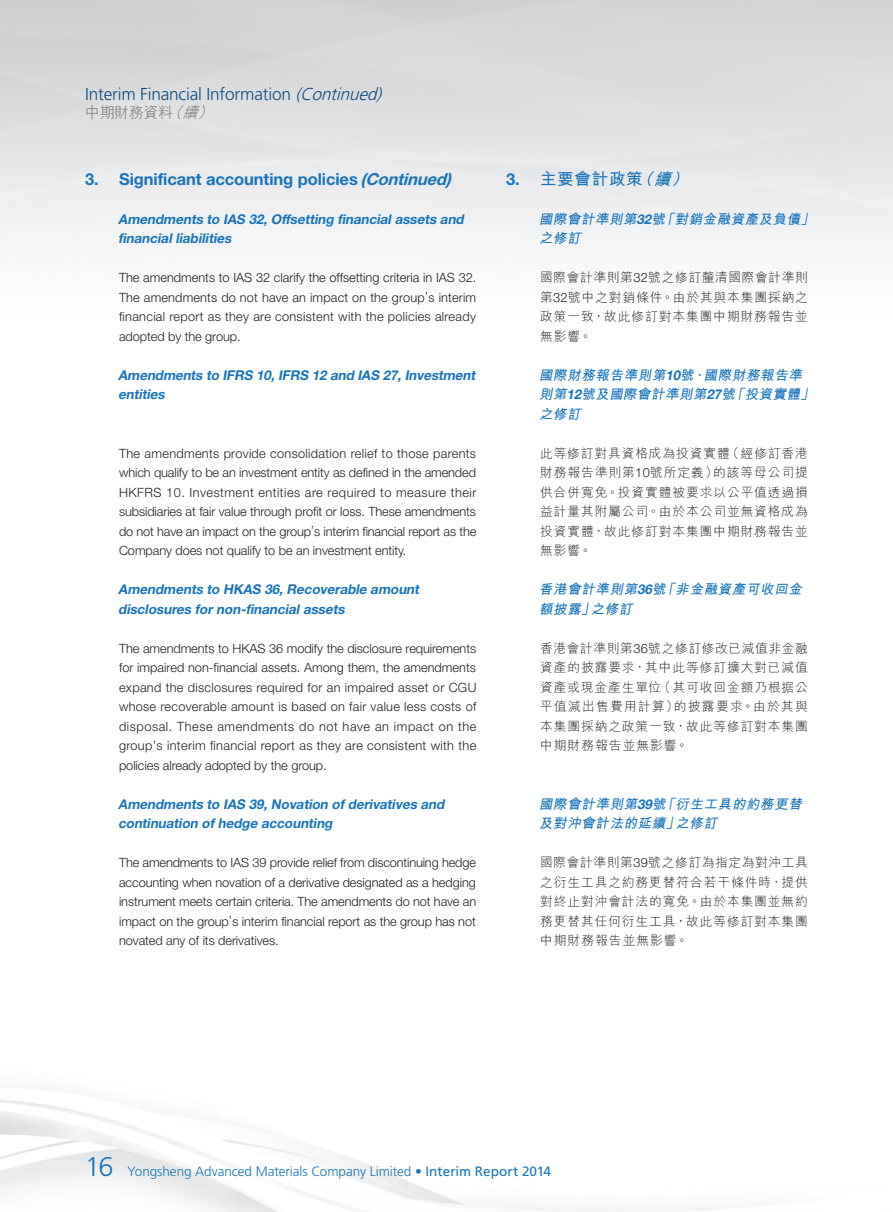
<style>
.page{position:relative;width:893px;height:1212px;background:#fff}
.page>*{position:absolute;margin:0;border:0;box-sizing:border-box;transform-origin:0 0}
.t1{font:300 17.25px "Frutiger LT Std";letter-spacing:-.01em;color:#104c80}
.Heading_2{font:700 16.5px "Helvetica Neue LT Std";letter-spacing:-.005em;color:#1974bb}
.C_Heading_2{font:700 16.5px "M Hei HK";letter-spacing:.045em;color:#1974bb}
.t2{font:300 15px "M Hei HK";letter-spacing:-.025em;color:#6c6d70}
.Heading_3{font:italic 700 13.5px/19.5px "Helvetica Neue LT Std";color:#1974bb}
.C_Heading_3{font:italic 700 13.5px/19.5px "M Hei HK";color:#1974bb}
.t3{font:300 13.5px "Frutiger LT Std";letter-spacing:-.005em;color:#1974bb}
.Body_Text{font:300 12.75px/19.5px "Helvetica Neue LT Std";letter-spacing:-.005em;color:#231f20;text-align:justify}
.C_Body_Text{font:300 12.75px/19.5px "M Hei HK";letter-spacing:.07em;color:#231f20;text-align:justify}
.s1{font-style:italic}
.s2{font-family:"Helvetica Neue LT Std"}
.s3{font-size:27px}
.s4{font-weight:400}
</style>
<div class="page">
<h1 class="t1" style="left:85px;top:84px;width:303px">Interim Financial Information <span class="s1">(Continued)</span></h1>
<p class="t2" style="left:85px;top:105px;width:133px">中期財務資料<span class="s1">（續）</span></p>
<p class="Heading_2" style="left:85px;top:169px;width:368px">3. Significant accounting policies <span class="s1">(Continued)</span></p>
<p class="Heading_3" style="left:118px;top:209px;width:350px">Amendments to IAS 32, Offsetting financial assets and financial liabilities</p>
<p class="Body_Text" style="left:119px;top:268px;width:359px">The amendments to IAS 32 clarify the offsetting criteria in IAS 32.<br>The amendments do not have an impact on the group’s interim financial report as they are consistent with the policies already adopted by the group.</p>
<p class="Heading_3" style="left:118px;top:365px;width:361px">Amendments to IFRS 10, IFRS 12 and IAS 27, Investment entities</p>
<p class="Body_Text" style="left:119px;top:443px;width:359px">The amendments provide consolidation relief to those parents which qualify to be an investment entity as defined in the amended HKFRS 10. Investment entities are required to measure their subsidiaries at fair value through profit or loss. These amendments do not have an impact on the group’s interim financial report as the Company does not qualify to be an investment entity.</p>
<p class="Heading_3" style="left:118px;top:579px;width:305px">Amendments to HKAS 36, Recoverable amount disclosures for non-financial assets</p>
<p class="Body_Text" style="left:119px;top:638px;width:359px">The amendments to HKAS 36 modify the disclosure requirements for impaired non-financial assets. Among them, the amendments expand the disclosures required for an impaired asset or CGU whose recoverable amount is based on fair value less costs of disposal. These amendments do not have an impact on the group’s interim financial report as they are consistent with the policies already adopted by the group.</p>
<p class="Heading_3" style="left:118px;top:794px;width:331px">Amendments to IAS 39, Novation of derivatives and continuation of hedge accounting</p>
<p class="Body_Text" style="left:119px;top:853px;width:359px">The amendments to IAS 39 provide relief from discontinuing hedge accounting when novation of a derivative designated as a hedging instrument meets certain criteria. The amendments do not have an impact on the group’s interim financial report as the group has not novated any of its derivatives.</p>
<p class="C_Heading_2" style="left:506px;top:167px;width:189px"><span class="s2">3.</span> 主要會計政策<span class="s1">（續）</span></p>
<p class="C_Heading_3" style="left:539px;top:208px;width:279px">國際會計準則第<span class="s2">32</span>號「對銷金融資產及負債」之修訂</p>
<p class="C_Body_Text" style="left:540px;top:268px;width:269px">國際會計準則第<span class="s2">32</span>號之修訂釐清國際會計準則第<span class="s2">32</span>號中之對銷條件。由於其與本集團採納之政策一致，故此修訂對本集團中期財務報告並無影響。</p>
<p class="C_Heading_3" style="left:539px;top:364px;width:279px">國際財務報告準則第<span class="s2">10</span>號、國際財務報告準則第<span class="s2">12</span>號及國際會計準則第<span class="s2">27</span>號「投資實體」之修訂</p>
<p class="C_Body_Text" style="left:540px;top:443px;width:269px">此等修訂對具資格成為投資實體（經修訂香港財務報告準則第<span class="s2">10</span>號所定義）的該等母公司提供合併寬免。投資實體被要求以公平值透過損益計量其附屬公司。由於本公司並無資格成為投資實體，故此修訂對本集團中期財務報告並無影響。</p>
<p class="C_Heading_3" style="left:539px;top:578px;width:267px">香港會計準則第<span class="s2">36</span>號「非金融資產可收回金額披露」之修訂</p>
<p class="C_Body_Text" style="left:540px;top:638px;width:269px">香港會計準則第<span class="s2">36</span>號之修訂修改已減值非金融資產的披露要求，其中此等修訂擴大對已減值資產或現金產生單位（其可收回金額乃根据公平值減出售費用計算）的披露要求。由於其與本集團採納之政策一致，故此等修訂對本集團中期財務報告並無影響。</p>
<p class="C_Heading_3" style="left:539px;top:793px;width:267px">國際會計準則第<span class="s2">39</span>號「衍生工具的約務更替及對沖會計法的延續」之修訂</p>
<p class="C_Body_Text" style="left:540px;top:853px;width:269px">國際會計準則第<span class="s2">39</span>號之修訂為指定為對沖工具之衍生工具之約務更替符合若干條件時，提供對終止對沖會計法的寬免。由於本集團並無約務更替其任何衍生工具，故此等修訂對本集團中期財務報告並無影響。</p>
<p class="t3" style="left:85px;top:1164px;width:468px"><span class="s3">16</span> Yongsheng Advanced Materials Company Limited • <span class="s4">Interim Report 2014</span></p>
</div>
